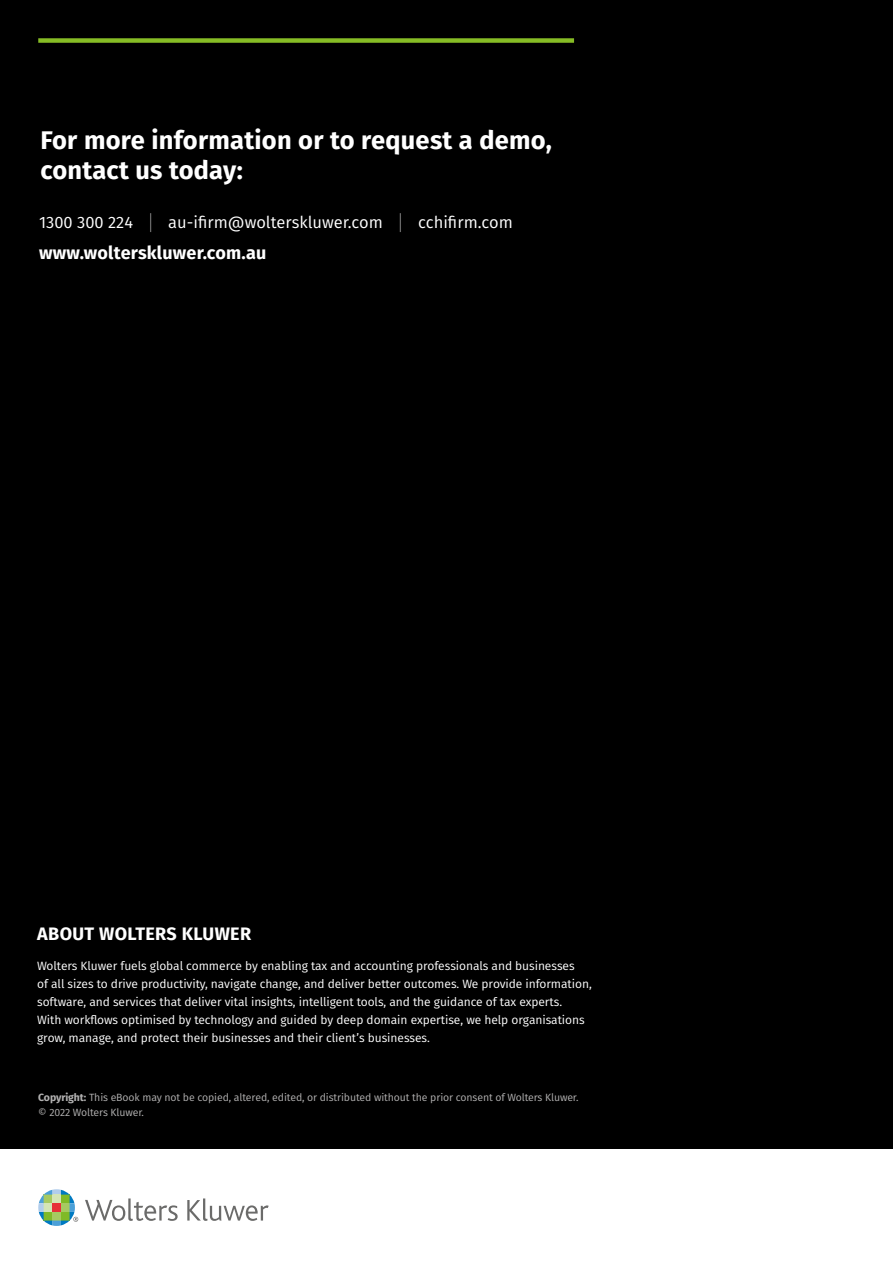
<style>
.page{position:relative;width:893px;height:1263px;background:#fff}
.page>*{position:absolute;margin:0;border:0;box-sizing:border-box;transform-origin:0 0}
.t1{font:700 25.5px/30px "Fira Sans";letter-spacing:.01em;color:#fff}
.t2{font:700 18px "Fira Sans";letter-spacing:.01em;color:#fff}
.t3{font:16.5px "Fira Sans";color:#fff}
.t4{font:12px/18px "Fira Sans";letter-spacing:-.005em;color:#fff}
.t5{font:10.5px/15px "Fira Sans";letter-spacing:-.01em;color:#b3b2b2}
.s1{font-weight:100;font-size:21px}
.s2{font-weight:700}
</style>
<div class="page">
<div style="left:0;top:0;width:893px;height:1148px;background:#000"></div>
<div style="left:38px;top:38px;width:536px;height:5px;background:#86bc25"></div>
<svg style="left:85px;top:1198px;width:93px;height:23px"></svg>
<svg style="left:187px;top:1198px;width:82px;height:23px"></svg>
<svg style="left:38px;top:1189px;width:40px;height:37px"></svg>
<h1 class="t1" style="left:40px;top:124px;width:513px">For more information or to request a demo, contact us today:</h1>
<h3 class="t3" style="left:39px;top:210px;width:475px">1300 300 224 <span class="s1">|</span> au-ifirm@wolterskluwer.com <span class="s1">|</span> cchifirm.com</h3>
<h2 class="t2" style="left:39px;top:238px;width:229px">www.wolterskluwer.com.au</h2>
<h2 class="t2" style="left:37px;top:918px;width:215px">ABOUT WOLTERS KLUWER</h2>
<p class="t4" style="left:37px;top:957px;width:556px">Wolters Kluwer fuels global commerce by enabling tax and accounting professionals and businesses<br>of all sizes to drive productivity, navigate change, and deliver better outcomes. We provide information, software, and services that deliver vital insights, intelligent tools, and the guidance of tax experts.<br>With workflows optimised by technology and guided by deep domain expertise, we help organisations grow, manage, and protect their businesses and their client’s businesses.</p>
<p class="t5" style="left:38px;top:1089px;width:542px"><span class="s2">Copyright:</span> This eBook may not be copied, altered, edited, or distributed without the prior consent of Wolters Kluwer. © 2022 Wolters Kluwer.</p>
</div>
